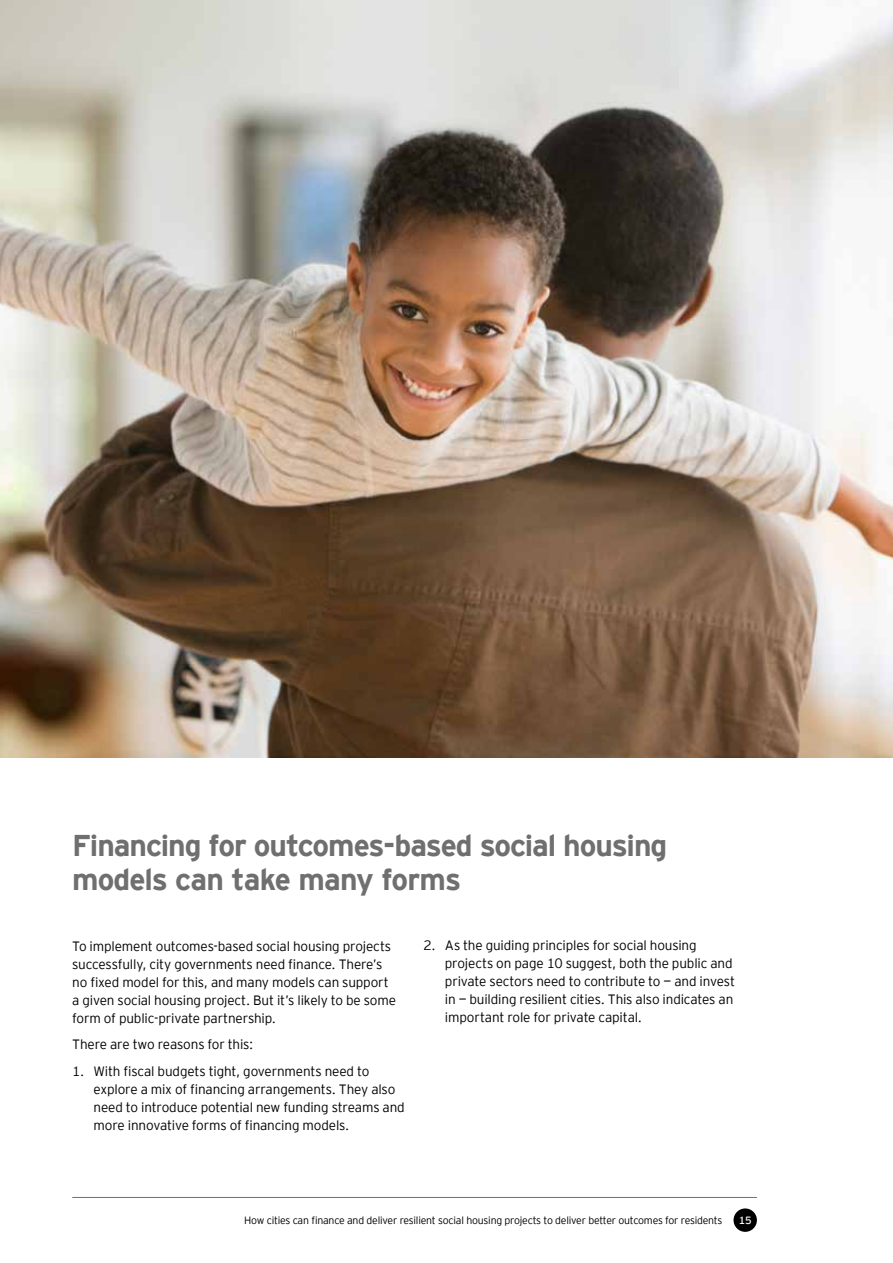
<style>
.page{position:relative;width:893px;height:1263px;background:#fff}
.page>*{position:absolute;margin:0;border:0;box-sizing:border-box;transform-origin:0 0}
.t1{font:700 30px/34.5px "EY Interstate";letter-spacing:-.035em;color:#706f6f}
.t2{font:300 13.5px/18px "EY Interstate";letter-spacing:-.01em;color:#000}
.t3{font:300 10.5px "EY Interstate";letter-spacing:-.02em;color:#000}
.t4{font:10.5px "EY Interstate";color:#fff}
</style>
<div class="page">
<img style="left:0;top:0;width:893px;height:757px">
<hr style="left:72px;top:1197px;width:685px;height:1px;background:#706f6f">
<div style="left:733px;top:1208px;width:24px;height:24px;background:#000;border-radius:50%"></div>
<h1 class="t1" style="left:72px;top:826px;width:597px">Financing for outcomes-based social housing models can take many forms</h1>
<p class="t2" style="left:72px;top:936px;width:325px">To implement outcomes-based social housing projects successfully, city governments need finance. There’s no fixed model for this, and many models can support a given social housing project. But it’s likely to be some form of public-private partnership.</p>
<p class="t2" style="left:72px;top:1034px;width:183px">There are two reasons for this:</p>
<p class="t2" style="left:94px;top:1061px;width:313px;text-indent:-21px">1. With fiscal budgets tight, governments need to explore a mix of financing arrangements. They also need to introduce potential new funding streams and more innovative forms of financing models.</p>
<p class="t2" style="left:445px;top:936px;width:292px;text-indent:-21px">2. As the guiding principles for social housing projects on page 10 suggest, both the public and private sectors need to contribute to — and invest in — building resilient cities. This also indicates an important role for private capital.</p>
<p class="t3" style="left:244px;top:1213px;width:480px">How cities can finance and deliver resilient social housing projects to deliver better outcomes for residents</p>
<p class="t4" style="left:739px;top:1213px;width:14px">15</p>
</div>
